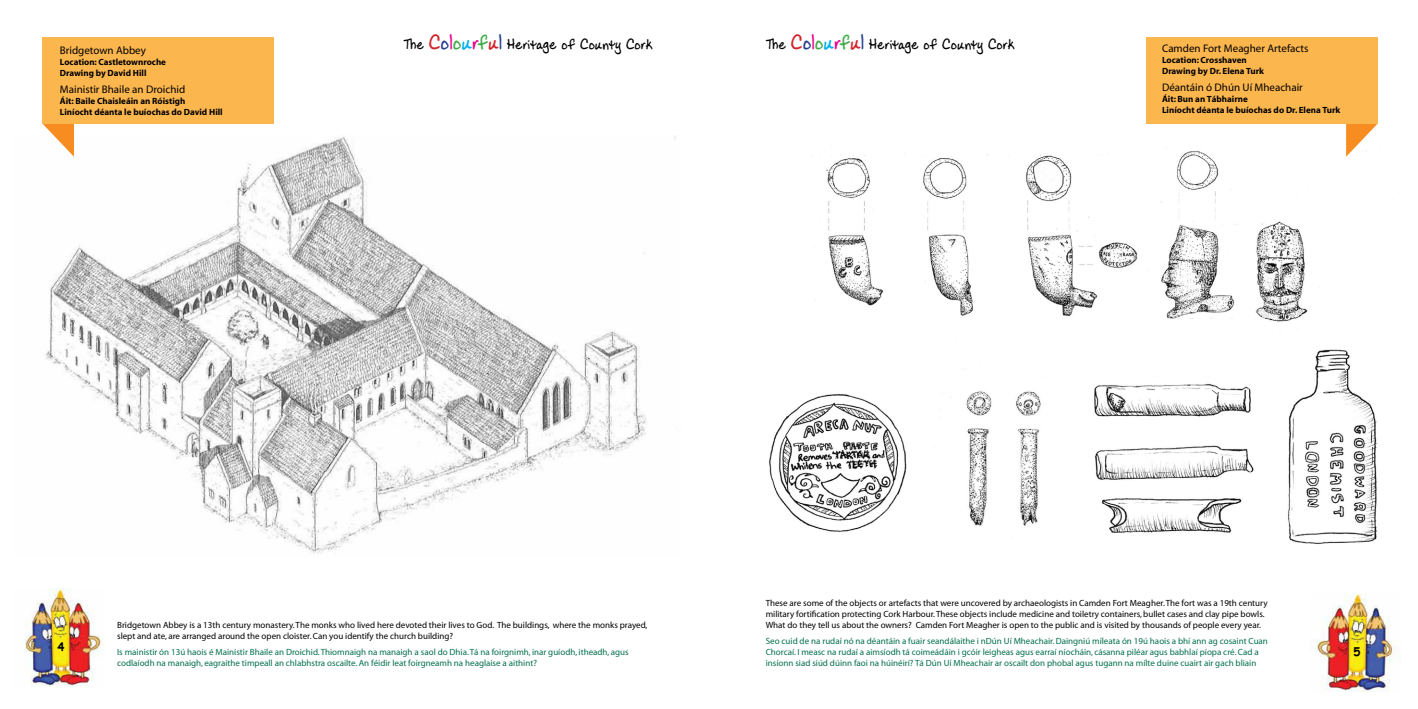
<style>
.page{position:relative;width:1418px;height:709px;background:#fff}
.page>*{position:absolute;margin:0;border:0;box-sizing:border-box;transform-origin:0 0}
.t1{font:18px "Ladylike BB";color:#000}
.t2{font:700 11.5px "Comic Sans MS";color:#000}
.t3{font:11px "Myriad";color:#000}
.t4{font:9px/10.8px "Myriad";color:#04704b}
.t5{font:9px/10.8px "Myriad";color:#000}
.t6{font:700 9px/11px "Myriad";color:#000}
.s1{font-size:25px;color:#d2232a}
.s2{font-size:25px;color:#25408f}
.s3{font-size:25px;color:#ec008c}
.s4{font-size:25px;color:#41ad49}
.s5{font-size:25px;color:#00aeef}
</style>
<div class="page">
<img style="left:1315px;top:594px;width:85px;height:99px">
<img style="left:25px;top:589px;width:80px;height:99px">
<img style="left:45px;top:136px;width:631px;height:418px">
<img style="left:769px;top:151px;width:609px;height:393px">
<svg style="left:43px;top:124px;width:31px;height:33px"></svg>
<div style="left:43px;top:37px;width:231px;height:87px;background:#fcb64e"></div>
<svg style="left:1345px;top:124px;width:32px;height:33px"></svg>
<div style="left:1146px;top:37px;width:231px;height:87px;background:#fcb64e"></div>
<p class="t3" style="left:60px;top:45px;width:88px">Bridgetown Abbey</p>
<p class="t6" style="left:60px;top:57px;width:108px">Location: Castletownroche<br>Drawing by David Hill</p>
<p class="t3" style="left:60px;top:83px;width:127px">Mainistir Bhaile an Droichid</p>
<p class="t6" style="left:60px;top:95px;width:164px">Áit: Baile Chaisleáin an Róistigh<br>Liníocht déanta le buíochas do David Hill</p>
<h1 class="t1" style="left:403px;top:37px;width:250px">The <span class="s1">C</span><span class="s2">o</span><span class="s3">l</span><span class="s4">o</span><span class="s5">u</span><span class="s3">r</span><span class="s4">f</span><span class="s1">u</span><span class="s2">l</span> Heritage of County Cork</h1>
<h1 class="t1" style="left:765px;top:37px;width:250px">The <span class="s1">C</span><span class="s2">o</span><span class="s3">l</span><span class="s4">o</span><span class="s5">u</span><span class="s3">r</span><span class="s4">f</span><span class="s1">u</span><span class="s2">l</span> Heritage of County Cork</h1>
<p class="t3" style="left:1161px;top:43px;width:148px">Camden Fort Meagher Artefacts</p>
<p class="t6" style="left:1161px;top:55px;width:103px">Location: Crosshaven<br>Drawing by Dr. Elena Turk</p>
<p class="t3" style="left:1161px;top:82px;width:142px">Déantáin ó Dhún Uí Mheachair</p>
<p class="t6" style="left:1161px;top:94px;width:180px">Áit: Bun an Tábhairne<br>Liníocht déanta le buíochas do Dr. Elena Turk</p>
<p class="t2" style="left:57px;top:638px;width:9px">4</p>
<p class="t5" style="left:117px;top:620px;width:532px">Bridgetown Abbey is a 13th century monastery. The monks who lived here devoted their lives to God. The buildings, where the monks prayed, slept and ate, are arranged around the open cloister. Can you identify the church building?</p>
<p class="t4" style="left:117px;top:647px;width:513px">Is mainistir ón 13ú haois é Mainistir Bhaile an Droichid. Thiomnaigh na manaigh a saol do Dhia. Tá na foirgnimh, inar guíodh, itheadh, agus codlaíodh na manaigh, eagraithe timpeall an chlabhstra oscailte. An féidir leat foirgneamh na heaglaise a aithint?</p>
<p class="t5" style="left:765px;top:598px;width:503px">These are some of the objects or artefacts that were uncovered by archaeologists in Camden Fort Meagher. The fort was a 19th century military fortification protecting Cork Harbour. These objects include medicine and toiletry containers, bullet cases and clay pipe bowls.<br>What do they tell us about the owners? Camden Fort Meagher is open to the public and is visited by thousands of people every year.</p>
<p class="t4" style="left:765px;top:636px;width:504px">Seo cuid de na rudaí nó na déantáin a fuair seandálaithe i nDún Uí Mheachair. Daingniú míleata ón 19ú haois a bhí ann ag cosaint Cuan<br>Chorcaí. I measc na rudaí a aimsíodh tá coimeádáin i gcóir leigheas agus earraí níocháin, cásanna piléar agus babhlaí píopa cré. Cad a insíonn siad siúd dúinn faoi na húinéirí? Tá Dún Uí Mheachair ar oscailt don phobal agus tugann na mílte duine cuairt air gach bliain</p>
<p class="t2" style="left:1353px;top:643px;width:9px">5</p>
</div>
